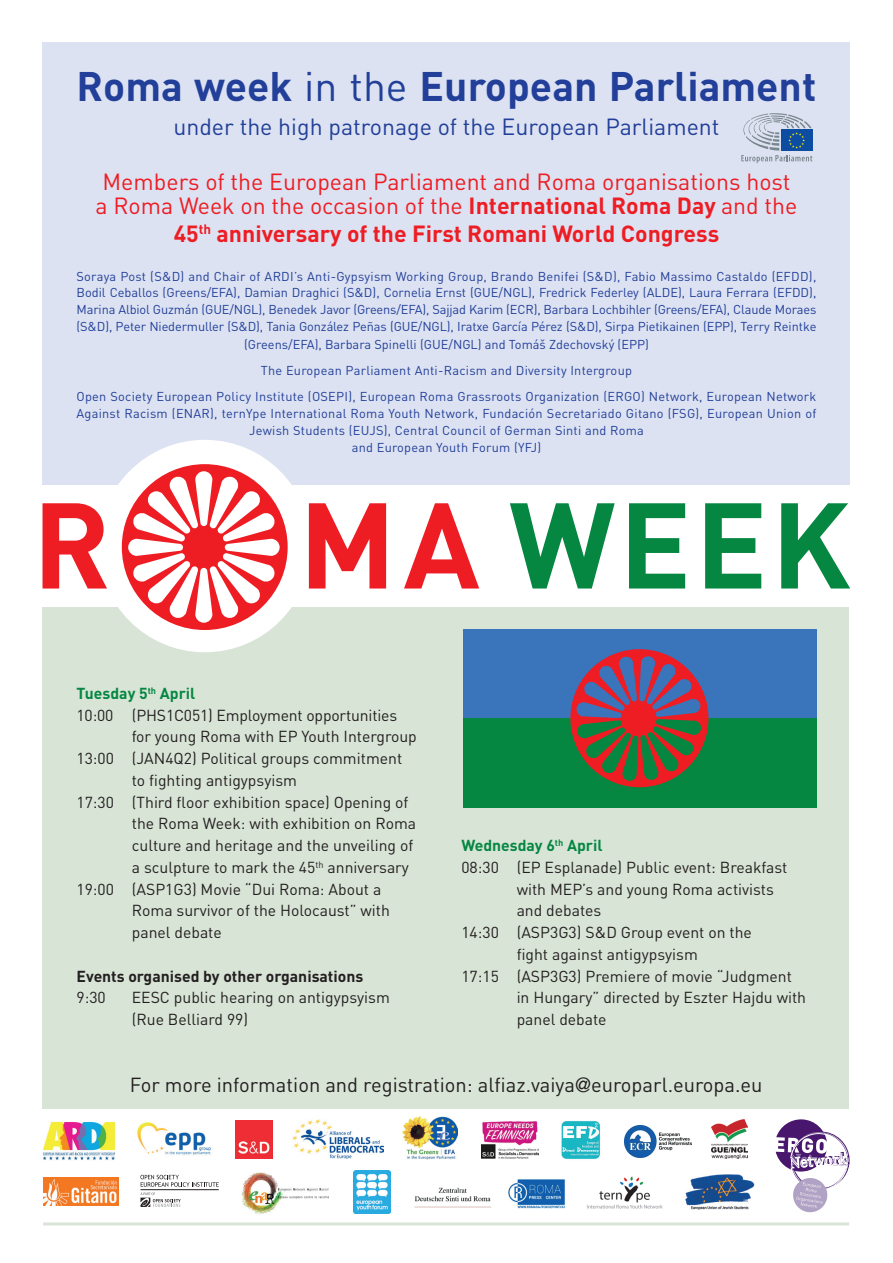
<style>
.page{position:relative;width:893px;height:1263px;background:#fff}
.page>*{position:absolute;margin:0;border:0;box-sizing:border-box;transform-origin:0 0}
.t1{font:700 40.8px "DIN";color:#223f99}
.t2{font:23.1px/24px "DIN";color:#ee1d23;text-align:center}
.t3{font:23.1px "DIN";color:#223f99}
.t4{font:700 23.1px "DIN";color:#ee1d23}
.t5{font:20.1px "DIN";color:#231f20}
.t6{font:15.75px/21.8px "DIN";color:#231f20}
.t7{font:700 15.75px "DIN";color:#231f20}
.t8{font:700 15.75px "DIN";color:#058742}
.t9{font:12.75px/17px "DIN";letter-spacing:.01em;color:#223f99;text-align:center}
.s1{font-weight:400}
.s2{font-weight:700}
.s3{font-family:"Helvetica Neue"}
</style>
<div class="page">
<div style="left:43px;top:607px;width:806px;height:502px;background:#d8e4d6"></div>
<div style="left:43px;top:43px;width:807px;height:442px;background:#dce2f2"></div>
<div style="left:99px;top:440px;width:212px;height:212px;background:#fff;border-radius:50%"></div>
<svg style="left:43px;top:503px;width:64px;height:85px"></svg>
<svg style="left:309px;top:503px;width:77px;height:85px"></svg>
<svg style="left:404px;top:503px;width:75px;height:85px"></svg>
<svg style="left:510px;top:503px;width:105px;height:85px"></svg>
<svg style="left:629px;top:503px;width:56px;height:85px"></svg>
<svg style="left:705px;top:503px;width:56px;height:85px"></svg>
<svg style="left:781px;top:503px;width:69px;height:85px"></svg>
<svg style="left:122px;top:464px;width:166px;height:166px"></svg>
<img style="left:242px;top:1173px;width:86px;height:41px">
<img style="left:685px;top:1174px;width:70px;height:36px">
<img style="left:43px;top:1177px;width:75px;height:28px">
<svg style="left:140px;top:1175px;width:79px;height:32px"></svg>
<img style="left:587px;top:1176px;width:76px;height:33px">
<img style="left:43px;top:1121px;width:72px;height:39px">
<img style="left:402px;top:1117px;width:55px;height:43px">
<img style="left:292px;top:1120px;width:91px;height:38px">
<svg style="left:776px;top:1119px;width:73px;height:93px"></svg>
<img style="left:137px;top:1122px;width:74px;height:33px">
<img style="left:414px;top:1187px;width:77px;height:21px">
<img style="left:561px;top:1121px;width:39px;height:38px">
<img style="left:353px;top:1171px;width:38px;height:42px">
<hr style="left:43px;top:1222px;width:806px;height:3px;background:#d8e4d6">
<img style="left:711px;top:1120px;width:36px;height:39px">
<img style="left:481px;top:1121px;width:57px;height:38px">
<img style="left:624px;top:1126px;width:68px;height:32px">
<img style="left:235px;top:1120px;width:38px;height:38px">
<img style="left:508px;top:1179px;width:57px;height:30px">
<div style="left:463px;top:629px;width:353px;height:90px;background:#3a74ba"></div>
<div style="left:463px;top:718px;width:353px;height:90px;background:#058742"></div>
<svg style="left:570px;top:649px;width:139px;height:139px"></svg>
<svg style="left:741px;top:113px;width:71px;height:50px"></svg>
<h1 class="t1" style="left:77px;top:59px;width:741px">Roma week <span class="s1">in the</span> European Parliament</h1>
<h2 class="t3" style="left:173px;top:112px;width:548px">under the high patronage of the European Parliament</h2>
<h2 class="t2" style="left:95px;top:170px;width:703px">Members of the European Parliament and Roma organisations host a Roma Week on the occasion of the <span class="s2">International Roma Day</span> and the</h2>
<h2 class="t4" style="left:174px;top:219px;width:547px">45<sup>th</sup> anniversary of the First Romani World Congress</h2>
<p class="t9" style="left:77px;top:267px;width:741px">Soraya Post (S&amp;D) and Chair of ARDI’s Anti-Gypsyism Working Group, Brando Benifei (S&amp;D), Fabio Massimo Castaldo (EFDD), Bodil Ceballos (Greens/EFA), Damian Draghici (S&amp;D), Cornelia Ernst (GUE/NGL), Fredrick Federley (ALDE), Laura Ferrara (EFDD), Marina Albiol Guzmán (GUE/NGL), Benedek Javor (Greens/EFA), Sajjad Karim (ECR), Barbara Lochbihler (Greens/EFA), Claude Moraes (S&amp;D), Peter Niedermuller (S&amp;D), Tania González Peñas (GUE/NGL), Iratxe García Pérez (S&amp;D), Sirpa Pietikainen (EPP), Terry Reintke (Greens/EFA), Barbara Spinelli (GUE/NGL) and Tomáš Zdechovský (EPP)</p>
<p class="t9" style="left:77px;top:357px;width:741px;line-height:26px">The European Parliament Anti-Racism and Diversity Intergroup<br>Open Society European Policy Institute (OSEPI), European Roma Grassroots Organization (ERGO) Network, European Network</p>
<p class="t9" style="left:77px;top:404px;width:741px">Against Racism (ENAR), ternYpe International Roma Youth Network, Fundación Secretariado Gitano (FSG), European Union of<br>Jewish Students (EUJS), Central Council of German Sinti and Roma<br>and European Youth Forum (YFJ)</p>
<p class="t8" style="left:77px;top:683px;width:120px">Tuesday 5<sup>th</sup> April</p>
<p class="t6" style="left:77px;top:704px;width:322px">10:00 (PHS1C051) Employment opportunities</p>
<p class="t6" style="left:132px;top:725px;width:287px">for young Roma with EP Youth Intergroup</p>
<p class="t6" style="left:77px;top:747px;width:327px">13:00 (JAN4Q2) Political groups commitment</p>
<p class="t6" style="left:132px;top:769px;width:167px">to fighting antigypsyism</p>
<p class="t6" style="left:77px;top:791px;width:333px">17:30 (Third floor exhibition space) Opening of</p>
<p class="t6" style="left:132px;top:812px;width:286px">the Roma Week: with exhibition on Roma</p>
<p class="t6" style="left:132px;top:834px;width:283px">culture and heritage and the unveiling of</p>
<p class="t6" style="left:132px;top:856px;width:279px">a sculpture to mark the 45<sup>th</sup> anniversary</p>
<p class="t6" style="left:77px;top:878px;width:306px">19:00 (ASP1G3) Movie “Dui Roma: About a</p>
<p class="t6" style="left:132px;top:899px;width:260px">Roma survivor of the Holocaust” with</p>
<p class="t6" style="left:132px;top:921px;width:91px">panel debate</p>
<p class="t7" style="left:77px;top:966px;width:288px">Events organised by other organisations</p>
<p class="t6" style="left:77px;top:986px;width:31px">9:30</p>
<p class="t6" style="left:132px;top:986px;width:260px">EESC public hearing on antigypsyism (Rue Belliard 99)</p>
<p class="t8" style="left:461px;top:835px;width:143px">Wednesday 6<sup>th</sup> April</p>
<p class="t6" style="left:461px;top:856px;width:328px">08:30 (EP Esplanade) Public event: Breakfast</p>
<p class="t6" style="left:517px;top:878px;width:259px">with MEP’s and young Roma activists</p>
<p class="t6" style="left:517px;top:899px;width:86px">and debates</p>
<p class="t6" style="left:461px;top:921px;width:292px">14:30 (ASP3G3) S&amp;D Group event on the</p>
<p class="t6" style="left:517px;top:943px;width:183px">fight against antigypsyism</p>
<p class="t6" style="left:461px;top:965px;width:332px">17:15 (ASP3G3) Premiere of movie “Judgment</p>
<p class="t6" style="left:517px;top:986px;width:291px">in Hungary” directed by Eszter Hajdu with</p>
<p class="t6" style="left:517px;top:1008px;width:91px">panel debate</p>
<h3 class="t5" style="left:130px;top:1072px;width:634px">For more information and registration: alfiaz.vaiya<span class="s3">@</span>europarl.europa.eu</h3>
</div>
